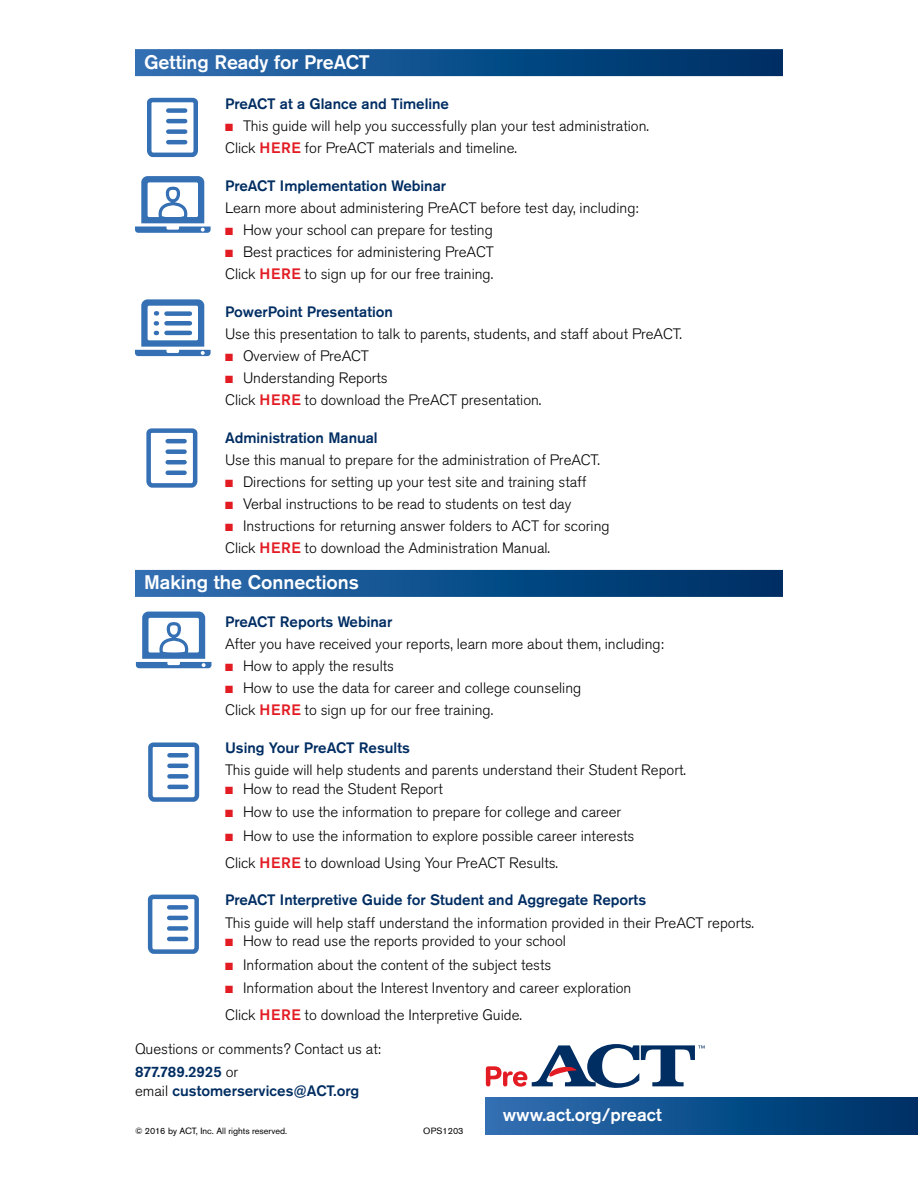
<style>
.page{position:relative;width:918px;height:1188px;background:#fff}
.page>*{position:absolute;margin:0;border:0;box-sizing:border-box;transform-origin:0 0}
.Subhead{font:500 19.5px "Akzidenz Grotesk Std";color:#fff}
.t1{font:500 18px "Akzidenz Grotesk Std";color:#fff}
.text{font:300 15px "Akzidenz Grotesk Std";color:#000}
.text-2{font:500 15px/19.5px "Akzidenz Grotesk Std";color:#002d62}
.t2{font:9px "Akzidenz Grotesk Std";color:#000}
.s1{color:#e31b23}
.s2{font-weight:500;color:#e31b23}
.s3{font-weight:300;color:#000}
</style>
<div class="page">
<div style="left:486px;top:1097px;width:432px;height:37px;background:linear-gradient(to right,#2f6fb3,#003065)"></div>
<svg style="left:486px;top:1044px;width:219px;height:44px"></svg>
<div style="left:135px;top:49px;width:648px;height:27px;background:linear-gradient(to right,#2e6fb3,#002e62)"></div>
<div style="left:135px;top:570px;width:648px;height:27px;background:linear-gradient(to right,#2e6fb3,#002e62)"></div>
<svg style="left:147px;top:97px;width:51px;height:61px"></svg>
<svg style="left:135px;top:176px;width:76px;height:57px"></svg>
<svg style="left:135px;top:299px;width:76px;height:57px"></svg>
<div style="left:166px;top:311px;width:24px;height:5px;background:#3570b4"></div>
<div style="left:166px;top:321px;width:24px;height:5px;background:#3570b4"></div>
<hr style="left:166px;top:331px;width:24px;height:4px;background:#3570b4">
<svg style="left:146px;top:428px;width:52px;height:60px"></svg>
<svg style="left:136px;top:612px;width:76px;height:56px"></svg>
<svg style="left:148px;top:742px;width:52px;height:60px"></svg>
<svg style="left:147px;top:894px;width:52px;height:60px"></svg>
<p class="Subhead" style="left:144px;top:50px;width:227px">Getting Ready for PreACT</p>
<p class="text-2" style="left:225px;top:94px;width:226px">PreACT at a Glance and Timeline</p>
<p class="text" style="left:225px;top:117px;width:426px"><span class="s1">■</span> This guide will help you successfully plan your test administration.</p>
<p class="text" style="left:225px;top:140px;width:294px">Click <span class="s2">HERE</span> for PreACT materials and timeline.</p>
<p class="text-2" style="left:225px;top:176px;width:223px">PreACT Implementation Webinar</p>
<p class="text" style="left:225px;top:200px;width:415px">Learn more about administering PreACT before test day, including:</p>
<p class="text" style="left:225px;top:222px;width:269px"><span class="s1">■</span> How your school can prepare for testing</p>
<p class="text" style="left:225px;top:243px;width:270px"><span class="s1">■</span> Best practices for administering PreACT</p>
<p class="text" style="left:225px;top:266px;width:270px">Click <span class="s2">HERE</span> to sign up for our free training.</p>
<p class="text-2" style="left:225px;top:302px;width:170px">PowerPoint Presentation</p>
<p class="text" style="left:225px;top:326px;width:459px">Use this presentation to talk to parents, students, and staff about PreACT.</p>
<p class="text" style="left:225px;top:348px;width:145px"><span class="s1">■</span> Overview of PreACT</p>
<p class="text" style="left:225px;top:369px;width:164px"><span class="s1">■</span> Understanding Reports</p>
<p class="text" style="left:225px;top:392px;width:318px">Click <span class="s2">HERE</span> to download the PreACT presentation.</p>
<p class="text-2" style="left:225px;top:428px;width:154px">Administration Manual</p>
<p class="text" style="left:225px;top:452px;width:376px">Use this manual to prepare for the administration of PreACT.</p>
<p class="text" style="left:225px;top:474px;width:363px"><span class="s1">■</span> Directions for setting up your test site and training staff</p>
<p class="text" style="left:225px;top:495px;width:348px"><span class="s1">■</span> Verbal instructions to be read to students on test day</p>
<p class="text" style="left:225px;top:517px;width:386px"><span class="s1">■</span> Instructions for returning answer folders to ACT for scoring</p>
<p class="text" style="left:225px;top:540px;width:327px">Click <span class="s2">HERE</span> to download the Administration Manual.</p>
<p class="Subhead" style="left:144px;top:571px;width:217px">Making the Connections</p>
<p class="text-2" style="left:225px;top:612px;width:169px">PreACT Reports Webinar</p>
<p class="text" style="left:225px;top:636px;width:440px">After you have received your reports, learn more about them, including:</p>
<p class="text" style="left:225px;top:658px;width:171px"><span class="s1">■</span> How to apply the results</p>
<p class="text" style="left:225px;top:679px;width:358px"><span class="s1">■</span> How to use the data for career and college counseling</p>
<p class="text" style="left:225px;top:702px;width:270px">Click <span class="s2">HERE</span> to sign up for our free training.</p>
<p class="text-2" style="left:225px;top:738px;width:186px">Using Your PreACT Results</p>
<p class="text" style="left:225px;top:762px;width:463px">This guide will help students and parents understand their Student Report.</p>
<p class="text" style="left:225px;top:781px;width:219px"><span class="s1">■</span> How to read the Student Report</p>
<p class="text" style="left:225px;top:804px;width:398px"><span class="s1">■</span> How to use the information to prepare for college and career</p>
<p class="text" style="left:225px;top:827px;width:411px"><span class="s1">■</span> How to use the information to explore possible career interests</p>
<p class="text" style="left:225px;top:854px;width:335px">Click <span class="s2">HERE</span> to download Using Your PreACT Results.</p>
<p class="text-2" style="left:225px;top:890px;width:423px">PreACT Interpretive Guide for Student and Aggregate Reports</p>
<p class="text" style="left:225px;top:914px;width:531px">This guide will help staff understand the information provided in their PreACT reports.</p>
<p class="text" style="left:225px;top:933px;width:343px"><span class="s1">■</span> How to read use the reports provided to your school</p>
<p class="text" style="left:225px;top:956px;width:328px"><span class="s1">■</span> Information about the content of the subject tests</p>
<p class="text" style="left:225px;top:979px;width:408px"><span class="s1">■</span> Information about the Interest Inventory and career exploration</p>
<p class="text" style="left:225px;top:1006px;width:299px">Click <span class="s2">HERE</span> to download the Interpretive Guide.</p>
<p class="text" style="left:135px;top:1041px;width:247px">Questions or comments? Contact us at:</p>
<p class="text-2" style="left:135px;top:1062px;width:226px">877.789.2925 <span class="s3">or<br>email</span> customerservices@ACT.org</p>
<p class="t2" style="left:135px;top:1126px;width:154px">© 2016 by ACT, Inc. All rights reserved.</p>
<p class="t2" style="left:423px;top:1126px;width:42px">OPS1203</p>
<p class="t1" style="left:503px;top:1104px;width:160px">www.act.org/preact</p>
</div>
